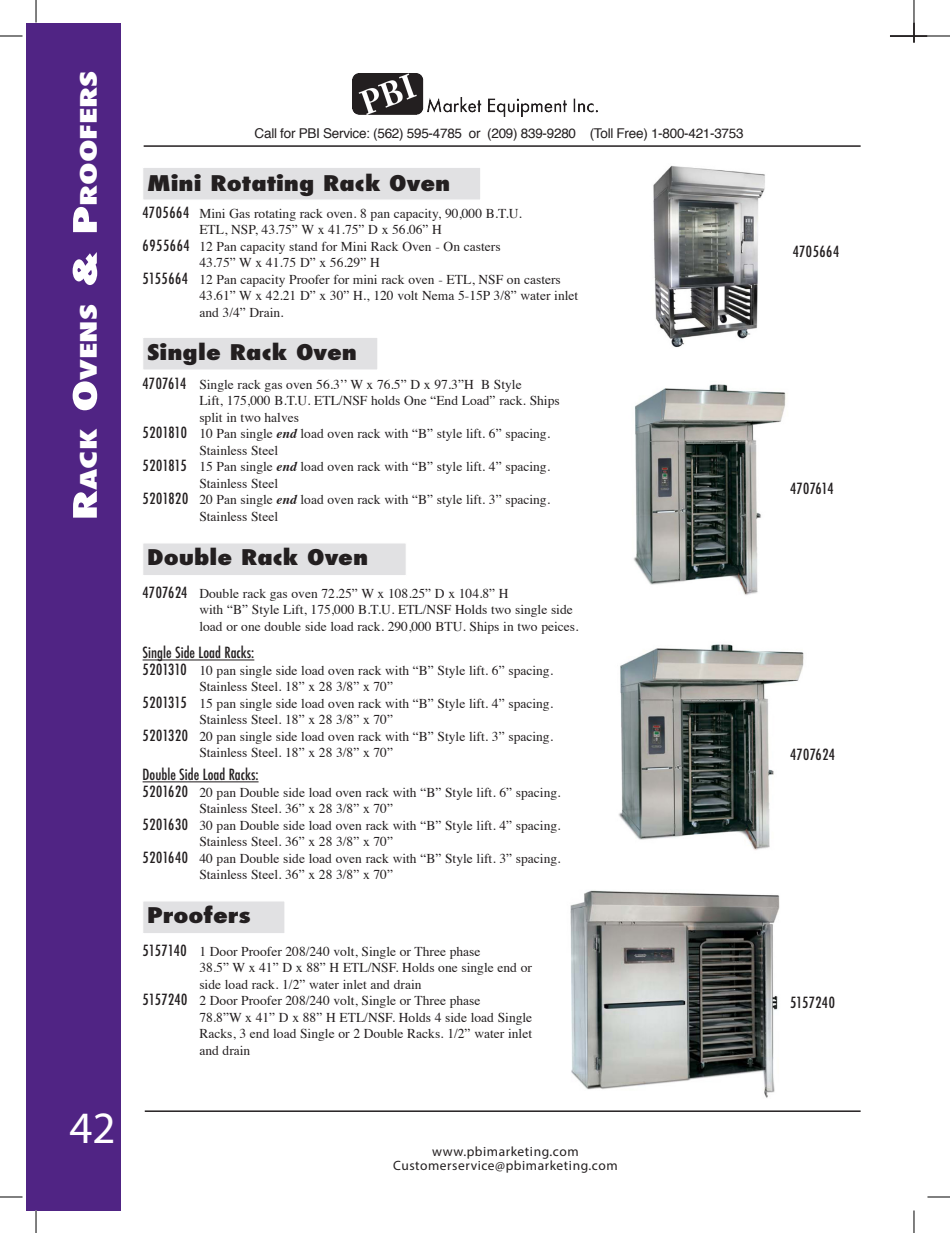
<style>
.page{position:relative;width:950px;height:1233px;background:#fff}
.page>*{position:absolute;margin:0;border:0;box-sizing:border-box;transform-origin:0 0}
.t1{font:45px "Myriad Pro";color:#fff}
.t2{font:800 condensed 22.05px "Futura";color:#fff;scale:1.6 1}
.t3{font:800 condensed 21px "Futura";color:#231f20;scale:1.3 1}
.t4{font:500 condensed 15px "Futura";color:#231f20}
.t5{font:500 condensed 15px "Futura";letter-spacing:.04em;color:#231f20}
.t6{font:13.5px/16.5px "Times";color:#231f20}
.t7{font:13.5px "Helvetica";letter-spacing:-.02em;color:#231f20}
.t8{font:13.5px/14.5px "Myriad Pro";letter-spacing:.04em;color:#231f20;text-align:center}
.s1{font-size:31.5px}
.s2{font-family:"Futura";font-weight:500;font-stretch:condensed;font-size:15px}
.s3{font-weight:700;font-style:italic}
</style>
<div class="page">
<div style="left:26px;top:23px;width:95px;height:1187px;background:#502484"></div>
<hr style="left:144px;top:145px;width:716px;height:2px;background:#231f20">
<hr style="left:145px;top:1110px;width:715px;height:2px;background:#231f20">
<img style="left:353px;top:73px;width:244px;height:44px">
<hr style="left:890px;top:35px;width:37px;height:2px;background:#231f20">
<img style="left:570px;top:890px;width:210px;height:208px">
<img style="left:653px;top:165px;width:112px;height:183px">
<img style="left:634px;top:384px;width:152px;height:211px">
<img style="left:618px;top:644px;width:186px;height:206px">
<div style="left:143px;top:337px;width:235px;height:33px;background:#e1e1e3;border:1px solid #fff"></div>
<div style="left:143px;top:543px;width:263px;height:33px;background:#e1e1e3;border:1px solid #fff"></div>
<hr style="left:143px;top:781px;width:115px;height:1px;background:#231f20">
<div style="left:143px;top:901px;width:142px;height:33px;background:#e1e1e3;border:1px solid #fff"></div>
<div style="left:143px;top:167px;width:338px;height:33px;background:#e1e1e3;border:1px solid #fff"></div>
<hr style="left:143px;top:659px;width:111px;height:1px;background:#231f20">
<svg style="left:0;top:36px;width:22px;height:1px"></svg>
<svg style="left:927px;top:36px;width:23px;height:1px"></svg>
<svg style="left:0;top:1197px;width:22px;height:1px"></svg>
<svg style="left:927px;top:1197px;width:23px;height:1px"></svg>
<svg style="left:36px;top:0;width:1px;height:22px"></svg>
<svg style="left:36px;top:1210px;width:1px;height:23px"></svg>
<svg style="left:913px;top:0;width:1px;height:43px"></svg>
<svg style="left:913px;top:1210px;width:1px;height:23px"></svg>
<h2 class="t2" style="left:74px;top:520px;width:281px;rotate:-90deg"><span class="s1">R</span>ack <span class="s1">O</span>vens <span class="s1">&amp; P</span>roofers</h2>
<h1 class="t1" style="left:69px;top:1100px;width:48px">42</h1>
<p class="t7" style="left:254px;top:123px;width:490px">Call for PBI Service: (562) 595-4785 or (209) 839-9280 (Toll Free) 1-800-421-3753</p>
<h3 class="t3" style="left:147px;top:169px;width:235px">Mini Rotating Rack Oven</h3>
<p class="t6" style="left:143px;top:204px;width:381px"><span class="s2">4705664</span> Mini Gas rotating rack oven. 8 pan capacity, 90,000 B.T.U.</p>
<p class="t6" style="left:199px;top:220px;width:244px">ETL, NSP, 43.75” W x 41.75” D x 56.06” H</p>
<p class="t6" style="left:143px;top:237px;width:359px"><span class="s2">6955664</span> 12 Pan capacity stand for Mini Rack Oven - On casters</p>
<p class="t6" style="left:199px;top:253px;width:182px">43.75” W x 41.75 D” x 56.29” H</p>
<p class="t6" style="left:143px;top:270px;width:420px"><span class="s2">5155664</span> 12 Pan capacity Proofer for mini rack oven - ETL, NSF on casters</p>
<p class="t6" style="left:199px;top:286px;width:380px">43.61” W x 42.21 D” x 30” H., 120 volt Nema 5-15P 3/8” water inlet</p>
<p class="t6" style="left:199px;top:303px;width:86px">and 3/4” Drain.</p>
<h3 class="t3" style="left:147px;top:338px;width:163px">Single Rack Oven</h3>
<p class="t6" style="left:143px;top:375px;width:380px"><span class="s2">4707614</span> Single rack gas oven 56.3’’ W x 76.5” D x 97.3”H B Style</p>
<p class="t6" style="left:199px;top:391px;width:362px">Lift, 175,000 B.T.U. ETL/NSF holds One “End Load” rack. Ships</p>
<p class="t6" style="left:199px;top:408px;width:101px">split in two halves</p>
<p class="t6" style="left:143px;top:424px;width:409px"><span class="s2">5201810</span> 10 Pan single <span class="s3">end</span> load oven rack with “B” style lift. 6” spacing.</p>
<p class="t6" style="left:199px;top:441px;width:80px">Stainless Steel</p>
<p class="t6" style="left:143px;top:457px;width:409px"><span class="s2">5201815</span> 15 Pan single <span class="s3">end</span> load oven rack with “B” style lift. 4” spacing.</p>
<p class="t6" style="left:199px;top:474px;width:80px">Stainless Steel</p>
<p class="t6" style="left:143px;top:490px;width:409px"><span class="s2">5201820</span> 20 Pan single <span class="s3">end</span> load oven rack with “B” style lift. 3” spacing.</p>
<p class="t6" style="left:199px;top:507px;width:80px">Stainless Steel</p>
<h3 class="t3" style="left:147px;top:543px;width:172px">Double Rack Oven</h3>
<p class="t6" style="left:199px;top:584px;width:381px;text-indent:-57px"><span class="s2">4707624</span> Double rack gas oven 72.25” W x 108.25” D x 104.8” H<br>with “B” Style Lift, 175,000 B.T.U. ETL/NSF Holds two single side load or one double side load rack. 290,000 BTU. Ships in two peices.</p>
<p class="t4" style="left:143px;top:643px;width:113px">Single Side Load Racks:</p>
<p class="t6" style="left:143px;top:661px;width:412px"><span class="s2">5201310</span> 10 pan single side load oven rack with “B” Style lift. 6” spacing.</p>
<p class="t6" style="left:199px;top:677px;width:195px">Stainless Steel. 18” x 28 3/8” x 70”</p>
<p class="t6" style="left:143px;top:694px;width:412px"><span class="s2">5201315</span> 15 pan single side load oven rack with “B” Style lift. 4” spacing.</p>
<p class="t6" style="left:199px;top:710px;width:195px">Stainless Steel. 18” x 28 3/8” x 70”</p>
<p class="t6" style="left:143px;top:727px;width:412px"><span class="s2">5201320</span> 20 pan single side load oven rack with “B” Style lift. 3” spacing.</p>
<p class="t6" style="left:199px;top:743px;width:195px">Stainless Steel. 18” x 28 3/8” x 70”</p>
<p class="t4" style="left:143px;top:765px;width:117px">Double Side Load Racks:</p>
<p class="t6" style="left:143px;top:783px;width:419px"><span class="s2">5201620</span> 20 pan Double side load oven rack with “B” Style lift. 6” spacing.</p>
<p class="t6" style="left:199px;top:799px;width:195px">Stainless Steel. 36” x 28 3/8” x 70”</p>
<p class="t6" style="left:143px;top:816px;width:419px"><span class="s2">5201630</span> 30 pan Double side load oven rack with “B” Style lift. 4” spacing.</p>
<p class="t6" style="left:199px;top:832px;width:195px">Stainless Steel. 36” x 28 3/8” x 70”</p>
<p class="t6" style="left:143px;top:849px;width:419px"><span class="s2">5201640</span> 40 pan Double side load oven rack with “B” Style lift. 3” spacing.</p>
<p class="t6" style="left:199px;top:865px;width:195px">Stainless Steel. 36” x 28 3/8” x 70”</p>
<h3 class="t3" style="left:147px;top:901px;width:81px">Proofers</h3>
<p class="t6" style="left:143px;top:942px;width:339px"><span class="s2">5157140</span> 1 Door Proofer 208/240 volt, Single or Three phase</p>
<p class="t6" style="left:199px;top:958px;width:334px">38.5” W x 41” D x 88” H ETL/NSF. Holds one single end or</p>
<p class="t6" style="left:199px;top:975px;width:224px">side load rack. 1/2” water inlet and drain</p>
<p class="t6" style="left:143px;top:991px;width:339px"><span class="s2">5157240</span> 2 Door Proofer 208/240 volt, Single or Three phase</p>
<p class="t6" style="left:199px;top:1008px;width:334px">78.8”W x 41” D x 88” H ETL/NSF. Holds 4 side load Single</p>
<p class="t6" style="left:199px;top:1024px;width:334px">Racks, 3 end load Single or 2 Double Racks. 1/2” water inlet</p>
<p class="t6" style="left:199px;top:1041px;width:52px">and drain</p>
<p class="t8" style="left:393px;top:1144px;width:226px">www.pbimarketing.com<br>Customerservice@pbimarketing.com</p>
<p class="t5" style="left:792px;top:242px;width:48px">4705664</p>
<p class="t4" style="left:790px;top:479px;width:45px">4707614</p>
<p class="t4" style="left:790px;top:745px;width:46px">4707624</p>
<p class="t4" style="left:790px;top:993px;width:46px">5157240</p>
</div>
